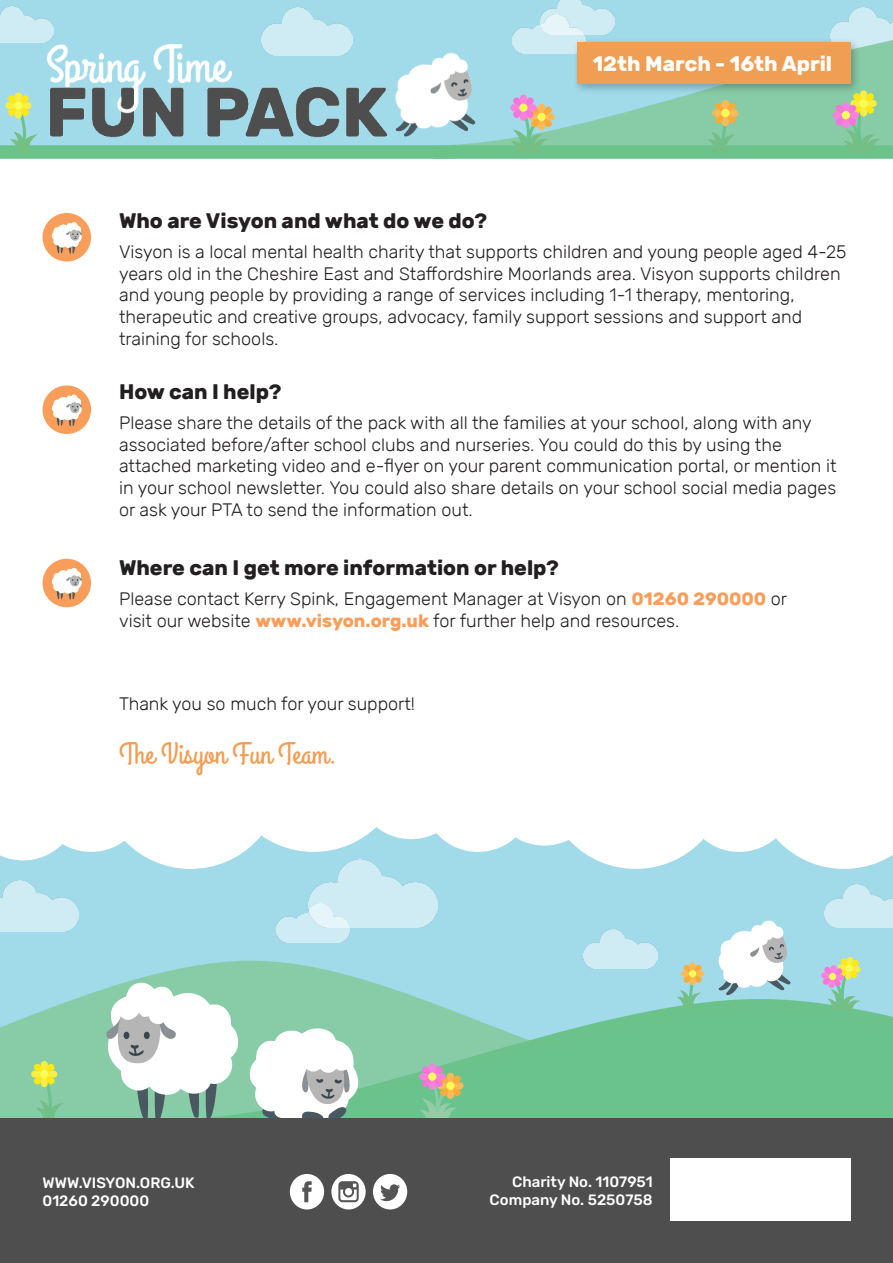
<style>
.page{position:relative;width:893px;height:1263px;background:#fff}
.page>*{position:absolute;margin:0;border:0;box-sizing:border-box;transform-origin:0 0}
.t1{font:30px "Grand Hotel";color:#f19e55}
.t2{font:700 21px "Rubik";color:#231f20}
.t3{font:700 21px "Rubik";color:#fff}
.t4{font:300 18px/21.6px "Rubik";color:#231f20}
.t5{font:500 15px "Rubik";color:#fff}
.s1{font-weight:700;color:#f89e5a}
</style>
<div class="page">
<div style="left:0;top:784px;width:893px;height:479px;background:#a1dbea"></div>
<svg style="left:0;top:954px;width:851px;height:164px"></svg>
<div style="left:43px;top:213px;width:48px;height:48px;background:#f89e5a;border-radius:50%"></div>
<svg style="left:52px;top:222px;width:30px;height:32px"></svg>
<div style="left:43px;top:385px;width:48px;height:49px;background:#f89e5a;border-radius:50%"></div>
<svg style="left:52px;top:394px;width:30px;height:32px"></svg>
<svg style="left:238px;top:992px;width:655px;height:126px;background:#77c79e"></svg>
<div style="left:43px;top:559px;width:48px;height:48px;background:#f89e5a;border-radius:50%"></div>
<svg style="left:52px;top:568px;width:30px;height:31px"></svg>
<svg style="left:756px;top:784px;width:137px;height:85px;background:#f1f9fc"></svg>
<div style="left:684px;top:741px;width:111px;height:111px;background:#fff;border-radius:50%"></div>
<div style="left:544px;top:686px;width:183px;height:183px;background:#fff;border-radius:50%"></div>
<div style="left:489px;top:734px;width:111px;height:111px;background:#fff;border-radius:50%"></div>
<div style="left:422px;top:741px;width:112px;height:111px;background:#fff;border-radius:50%"></div>
<div style="left:355px;top:728px;width:112px;height:111px;background:#fff;border-radius:50%"></div>
<div style="left:222px;top:669px;width:183px;height:183px;background:#fff;border-radius:50%"></div>
<div style="left:99px;top:686px;width:183px;height:183px;background:#fff;border-radius:50%"></div>
<div style="left:35px;top:741px;width:112px;height:111px;background:#fff;border-radius:50%"></div>
<svg style="left:0;top:784px;width:79px;height:76px"></svg>
<svg style="left:249px;top:1028px;width:118px;height:90px;background:#cee2d8"></svg>
<svg style="left:97px;top:979px;width:141px;height:139px;background:#c0dbce"></svg>
<svg style="left:717px;top:920px;width:76px;height:75px"></svg>
<div style="left:0;top:0;width:893px;height:151px;background:#a1dbea"></div>
<img style="left:849px;top:7px;width:35px;height:12px">
<svg style="left:451px;top:19px;width:442px;height:126px"></svg>
<div style="left:0;top:145px;width:893px;height:14px;background:#6bc28b"></div>
<img style="left:47px;top:41px;width:432px;height:100px">
<div style="left:544px;top:113px;width:11px;height:7px;background:#ffba54;border-radius:4px"></div>
<svg style="left:510px;top:97px;width:42px;height:48px"></svg>
<div style="left:520px;top:95px;width:7px;height:11px;background:#ff80de;border-radius:4px"></div>
<div style="left:520px;top:110px;width:7px;height:11px;background:#ff80de;border-radius:4px"></div>
<div style="left:526px;top:104px;width:10px;height:7px;background:#ff80de;border-radius:4px"></div>
<div style="left:510px;top:104px;width:11px;height:7px;background:#ff80de;border-radius:4px"></div>
<div style="left:519px;top:104px;width:8px;height:8px;background:#f7ff59;border-radius:50%"></div>
<svg style="left:8px;top:95px;width:30px;height:51px"></svg>
<div style="left:15px;top:92px;width:7px;height:11px;background:#fced42;border-radius:4px"></div>
<div style="left:15px;top:108px;width:7px;height:11px;background:#fced42;border-radius:4px"></div>
<div style="left:21px;top:102px;width:11px;height:7px;background:#fced42;border-radius:4px"></div>
<div style="left:5px;top:102px;width:11px;height:7px;background:#fced42;border-radius:4px"></div>
<div style="left:14px;top:101px;width:9px;height:9px;background:#f7ff59;border-radius:50%"></div>
<div style="left:860px;top:90px;width:7px;height:11px;background:#fced42;border-radius:4px"></div>
<svg style="left:835px;top:93px;width:46px;height:52px;background:#a3c98f"></svg>
<div style="left:842px;top:102px;width:7px;height:11px;background:#ff80de;border-radius:4px"></div>
<div style="left:842px;top:117px;width:7px;height:11px;background:#ff80de;border-radius:4px"></div>
<div style="left:848px;top:112px;width:11px;height:7px;background:#ff80de;border-radius:4px"></div>
<div style="left:833px;top:112px;width:11px;height:7px;background:#ff80de;border-radius:4px"></div>
<div style="left:842px;top:111px;width:8px;height:8px;background:#f7ff59;border-radius:50%"></div>
<svg style="left:707px;top:102px;width:29px;height:43px"></svg>
<div style="left:722px;top:100px;width:7px;height:11px;background:#ffba54;border-radius:4px"></div>
<div style="left:722px;top:115px;width:7px;height:11px;background:#ffba54;border-radius:4px"></div>
<div style="left:728px;top:110px;width:10px;height:7px;background:#ffba54;border-radius:4px"></div>
<div style="left:712px;top:110px;width:11px;height:7px;background:#ffba54;border-radius:4px"></div>
<div style="left:721px;top:109px;width:8px;height:8px;background:#f7ff59;border-radius:50%"></div>
<img style="left:542px;top:0;width:72px;height:34px">
<img style="left:512px;top:15px;width:73px;height:38px">
<img style="left:0;top:6px;width:54px;height:37px">
<img style="left:262px;top:7px;width:91px;height:48px">
<img style="left:825px;top:884px;width:68px;height:43px">
<div style="left:453px;top:1082px;width:10px;height:7px;background:#ffba54;border-radius:4px"></div>
<svg style="left:419px;top:1066px;width:42px;height:52px;background:#9ebc8b"></svg>
<div style="left:429px;top:1063px;width:7px;height:11px;background:#ff80de;border-radius:4px"></div>
<div style="left:429px;top:1079px;width:7px;height:11px;background:#ff80de;border-radius:4px"></div>
<div style="left:434px;top:1073px;width:11px;height:7px;background:#ff80de;border-radius:4px"></div>
<div style="left:419px;top:1073px;width:11px;height:7px;background:#ff80de;border-radius:4px"></div>
<div style="left:428px;top:1072px;width:8px;height:9px;background:#f7ff59;border-radius:50%"></div>
<svg style="left:34px;top:1063px;width:30px;height:55px"></svg>
<div style="left:41px;top:1061px;width:7px;height:11px;background:#fced42;border-radius:4px"></div>
<div style="left:41px;top:1076px;width:7px;height:11px;background:#fced42;border-radius:4px"></div>
<div style="left:46px;top:1070px;width:11px;height:7px;background:#fced42;border-radius:4px"></div>
<div style="left:31px;top:1070px;width:11px;height:7px;background:#fced42;border-radius:4px"></div>
<div style="left:40px;top:1070px;width:8px;height:8px;background:#f7ff59;border-radius:50%"></div>
<svg style="left:821px;top:957px;width:40px;height:54px"></svg>
<div style="left:829px;top:973px;width:7px;height:7px;background:#f7ff59;border-radius:50%"></div>
<svg style="left:676px;top:964px;width:26px;height:44px"></svg>
<div style="left:689px;top:962px;width:7px;height:10px;background:#ffba54;border-radius:3px"></div>
<div style="left:689px;top:976px;width:7px;height:9px;background:#ffba54;border-radius:3px"></div>
<div style="left:694px;top:971px;width:10px;height:6px;background:#ffba54;border-radius:3px"></div>
<div style="left:681px;top:971px;width:10px;height:6px;background:#ffba54;border-radius:3px"></div>
<div style="left:689px;top:970px;width:7px;height:7px;background:#f7ff59;border-radius:50%"></div>
<img style="left:584px;top:930px;width:73px;height:38px">
<img style="left:276px;top:913px;width:74px;height:29px">
<img style="left:0;top:880px;width:79px;height:52px">
<img style="left:308px;top:859px;width:130px;height:68px">
<div style="left:0;top:1118px;width:893px;height:145px;background:#4e4e4e"></div>
<div style="left:671px;top:1159px;width:179px;height:61px;background:#fff"></div>
<div style="left:290px;top:1174px;width:34px;height:35px;background:#fff;border-radius:50%"></div>
<svg style="left:302px;top:1181px;width:10px;height:21px"></svg>
<div style="left:331px;top:1174px;width:35px;height:35px;background:#fff;border-radius:50%"></div>
<svg style="left:338px;top:1181px;width:21px;height:21px"></svg>
<div style="left:373px;top:1174px;width:34px;height:35px;background:#fff;border-radius:50%"></div>
<svg style="left:380px;top:1184px;width:20px;height:17px"></svg>
<div style="left:572px;top:37px;width:290px;height:58px;background:#231f20;opacity:.33"></div>
<div style="left:577px;top:43px;width:273px;height:41px;background:#f19e55"></div>
<p class="t3" style="left:593px;top:51px;width:241px">12th March - 16th April</p>
<p class="t2" style="left:119px;top:208px;width:369px">Who are Visyon and what do we do?</p>
<p class="t4" style="left:119px;top:241px;width:729px">Visyon is a local mental health charity that supports children and young people aged 4-25 years old in the Cheshire East and Staffordshire Moorlands area. Visyon supports children and young people by providing a range of services including 1-1 therapy, mentoring, therapeutic and creative groups, advocacy, family support sessions and support and training for schools.</p>
<p class="t2" style="left:119px;top:379px;width:164px">How can I help?</p>
<p class="t4" style="left:119px;top:412px;width:719px">Please share the details of the pack with all the families at your school, along with any associated before/after school clubs and nurseries. You could do this by using the attached marketing video and e-flyer on your parent communication portal, or mention it in your school newsletter. You could also share details on your school social media pages or ask your PTA to send the information out.</p>
<p class="t2" style="left:119px;top:555px;width:441px">Where can I get more information or help?</p>
<p class="t4" style="left:119px;top:588px;width:670px">Please contact Kerry Spink, Engagement Manager at Visyon on <span class="s1">01260 290000</span> or visit our website <span class="s1">www.visyon.org.uk</span> for further help and resources.</p>
<p class="t4" style="left:119px;top:693px;width:297px">Thank you so much for your support!</p>
<p class="t1" style="left:119px;top:734px;width:219px">The Visyon Fun Team.</p>
<p class="t5" style="left:43px;top:1174px;width:154px">WWW.VISYON.ORG.UK</p>
<p class="t5" style="left:43px;top:1192px;width:108px">01260 290000</p>
<p class="t5" style="left:512px;top:1173px;width:142px">Charity No. 1107951</p>
<p class="t5" style="left:490px;top:1191px;width:165px">Company No. 5250758</p>
</div>
